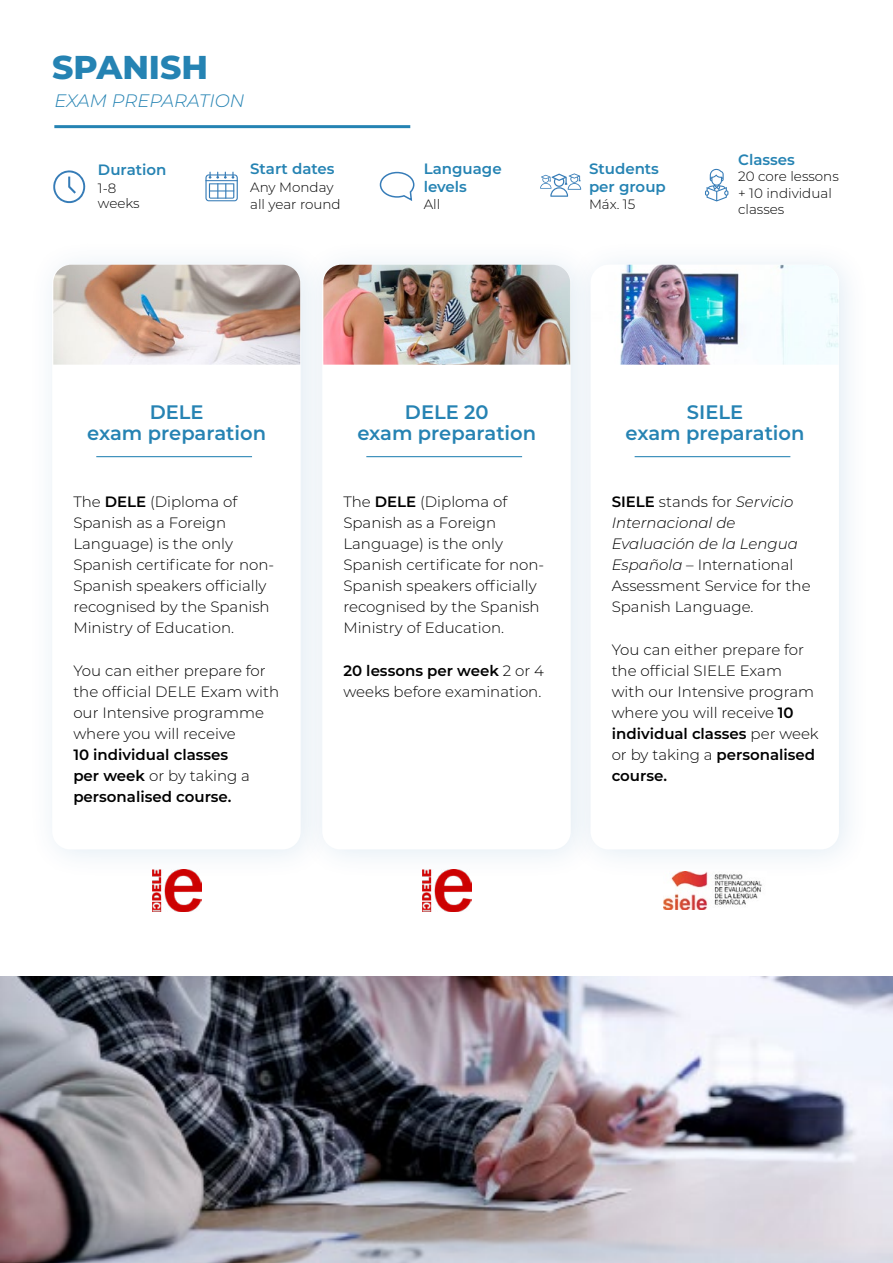
<style>
.page{position:relative;width:893px;height:1263px;background:#fff}
.page>*{position:absolute;margin:0;border:0;box-sizing:border-box;transform-origin:0 0}
.t1{font:800 33px "Montserrat";color:#2583b3}
.t2{font:600 19.5px/21px "Montserrat";color:#2683b3;text-align:center}
.t3{font:italic 300 18px "Montserrat";color:#2583b3}
.t4{font:300 15px/21px "Montserrat";color:#000}
.t5{font:600 15px/21px "Montserrat";color:#000}
.t6{font:600 15px/18px "Montserrat";color:#2583b3}
.t7{font:300 13.5px/16.5px "Montserrat";color:#000}
.s1{font-weight:600}
.s2{font-weight:300}
.s3{font-style:italic}
</style>
<div class="page">
<img style="left:0;top:976px;width:893px;height:287px">
<hr style="left:54px;top:125px;width:356px;height:3px;background:#2583b3">
<svg style="left:53px;top:170px;width:33px;height:33px"></svg>
<svg style="left:205px;top:172px;width:33px;height:29px"></svg>
<hr style="left:205px;top:180px;width:33px;height:1px;background:#367cb7">
<svg style="left:379px;top:171px;width:36px;height:30px"></svg>
<svg style="left:540px;top:173px;width:41px;height:24px"></svg>
<svg style="left:705px;top:169px;width:23px;height:32px"></svg>
<div style="left:27px;top:239px;width:306px;height:641px;background:#fbfcfd"></div>
<div style="left:52px;top:265px;width:249px;height:584px;background:#fff;border-radius:18px"></div>
<div style="left:297px;top:239px;width:306px;height:641px;background:#f4f8fb"></div>
<div style="left:322px;top:265px;width:249px;height:584px;background:#fff;border-radius:18px"></div>
<div style="left:566px;top:239px;width:305px;height:641px;background:#f7fafc"></div>
<div style="left:591px;top:265px;width:248px;height:584px;background:#fff;border-radius:18px"></div>
<hr style="left:96px;top:456px;width:156px;height:1px;background:#2683b3">
<hr style="left:366px;top:456px;width:156px;height:1px;background:#2683b3">
<hr style="left:635px;top:456px;width:155px;height:1px;background:#2683b3">
<img style="left:53px;top:265px;width:247px;height:100px">
<img style="left:323px;top:265px;width:247px;height:100px">
<img style="left:620px;top:265px;width:218px;height:100px">
<img style="left:152px;top:870px;width:49px;height:41px">
<img style="left:422px;top:870px;width:49px;height:41px">
<img style="left:663px;top:871px;width:99px;height:38px">
<h1 class="t1" style="left:52px;top:43px;width:157px">SPANISH</h1>
<p class="t3" style="left:54px;top:89px;width:192px">EXAM PREPARATION</p>
<p class="t6" style="left:98px;top:160px;width:70px">Duration</p>
<p class="t7" style="left:98px;top:180px;width:43px;line-height:15px">1-8 weeks</p>
<p class="t6" style="left:250px;top:159px;width:86px">Start dates</p>
<p class="t7" style="left:250px;top:179px;width:92px">Any Monday all year round</p>
<p class="t6" style="left:424px;top:159px;width:80px">Language levels</p>
<p class="t7" style="left:424px;top:195px;width:18px">All</p>
<p class="t6" style="left:589px;top:159px;width:78px">Students per group</p>
<p class="t7" style="left:589px;top:195px;width:48px">Máx. 15</p>
<p class="t6" style="left:738px;top:150px;width:58px">Classes</p>
<p class="t7" style="left:738px;top:168px;width:102px">20 core lessons + 10 individual classes</p>
<h2 class="t2" style="left:87px;top:401px;width:180px">DELE<br>exam preparation</h2>
<h2 class="t2" style="left:357px;top:401px;width:180px">DELE 20<br>exam preparation</h2>
<h2 class="t2" style="left:626px;top:401px;width:180px">SIELE<br>exam preparation</h2>
<p class="t4" style="left:73px;top:491px;width:202px">The <span class="s1">DELE</span> (Diploma of<br>Spanish as a Foreign<br>Language) is the only<br>Spanish certificate for non-<br>Spanish speakers officially recognised by the Spanish<br>Ministry of Education.</p>
<p class="t4" style="left:73px;top:659px;width:207px">You can either prepare for the official DELE Exam with our Intensive programme where you will receive</p>
<p class="t5" style="left:73px;top:743px;width:178px">10 individual classes per week <span class="s2">or by taking a </span>personalised course.</p>
<p class="t4" style="left:343px;top:491px;width:202px">The <span class="s1">DELE</span> (Diploma of<br>Spanish as a Foreign<br>Language) is the only<br>Spanish certificate for non-<br>Spanish speakers officially recognised by the Spanish<br>Ministry of Education.</p>
<p class="t4" style="left:343px;top:659px;width:202px"><span class="s1">20 lessons per week</span> 2 or 4 weeks before examination.</p>
<p class="t4" style="left:612px;top:491px;width:200px"><span class="s1">SIELE</span> stands for <span class="s3">Servicio<br>Internacional de<br>Evaluación de la Lengua<br>Española</span> – International<br>Assessment Service for the<br>Spanish Language.</p>
<p class="t4" style="left:612px;top:638px;width:209px">You can either prepare for the official SIELE Exam<br>with our Intensive program where you will receive <span class="s1">10 individual classes</span> per week or by taking a <span class="s1">personalised course.</span></p>
</div>
